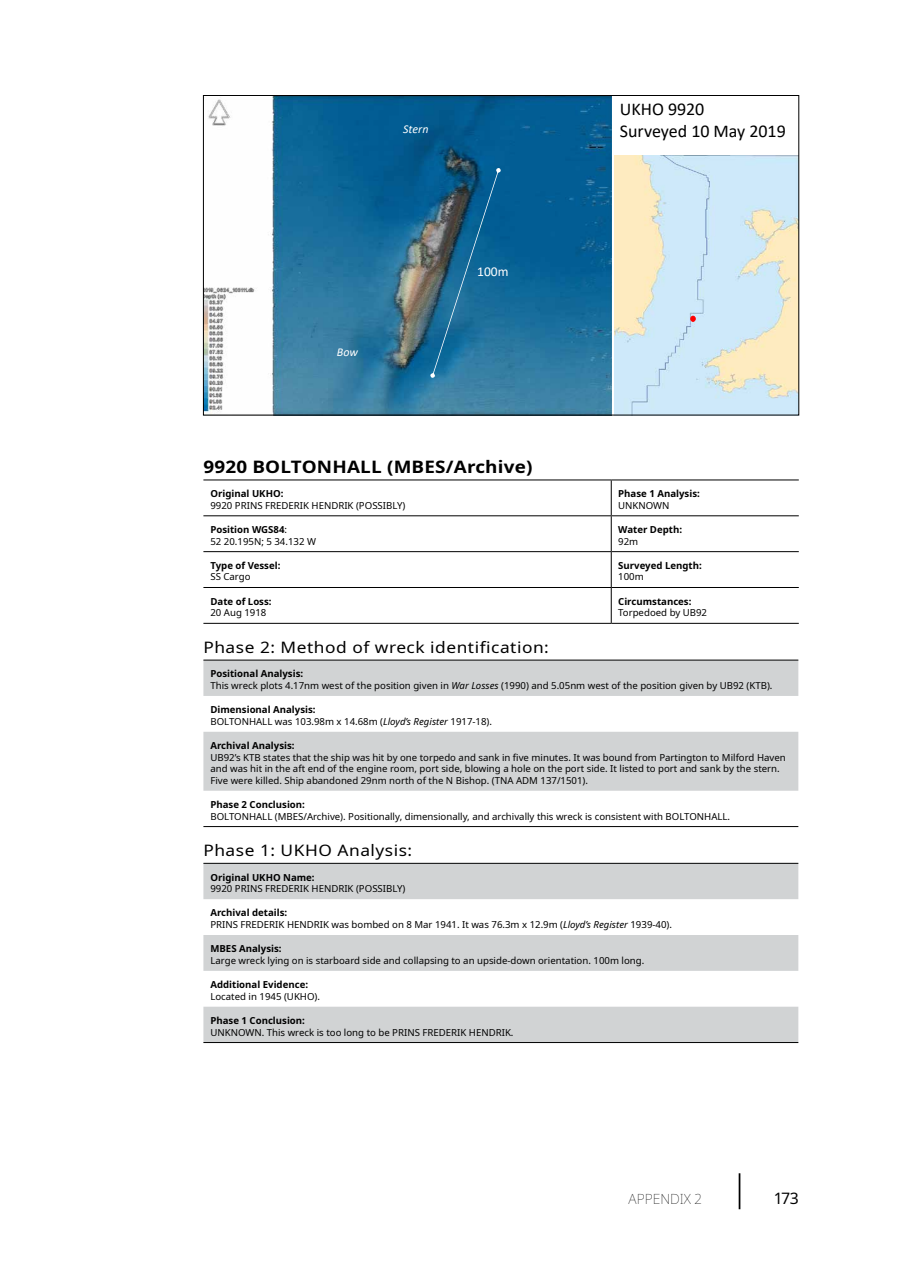
<style>
.page{position:relative;width:903px;height:1275px;background:#fff}
.page>*{position:absolute;margin:0;border:0;box-sizing:border-box;transform-origin:0 0}
.t1{font:18.03px/21.7px "Calibri";color:#000}
.Kop2{font:700 17.15px "Noto Sans";letter-spacing:.01em;color:#000;scale:1.1 1}
.Kop4{font:15.75px "Noto Sans";letter-spacing:.03em;color:#000;scale:1.1 1}
.Kop4-2{font:15.75px "Noto Sans";letter-spacing:.03em;color:#000}
.t2{font:100 14px "Noto Sans";color:#000}
.t3{font:13.47px "Calibri";color:#fff}
.t4{font:italic 11.9px "Calibri";color:#fff}
.Tabel{font:9.62px/11.5px "Noto Sans";color:#000}
.Tabel-2{font:700 9.62px "Noto Sans";color:#000}
.s1{font-weight:400}
.s2{font-style:italic}
</style>
<div class="page">
<hr style="left:739px;top:1173px;width:1px;height:36px;background:#000">
<hr style="left:203px;top:479px;width:408px;height:1px;background:#000">
<hr style="left:611px;top:479px;width:188px;height:1px;background:#000">
<hr style="left:611px;top:480px;width:1px;height:35px;background:#000">
<hr style="left:203px;top:515px;width:408px;height:1px;background:#000">
<hr style="left:611px;top:515px;width:188px;height:1px;background:#000">
<hr style="left:611px;top:516px;width:1px;height:35px;background:#000">
<hr style="left:203px;top:551px;width:408px;height:1px;background:#000">
<hr style="left:611px;top:551px;width:188px;height:1px;background:#000">
<hr style="left:611px;top:552px;width:1px;height:35px;background:#000">
<hr style="left:203px;top:587px;width:408px;height:1px;background:#000">
<hr style="left:611px;top:587px;width:188px;height:1px;background:#000">
<hr style="left:611px;top:588px;width:1px;height:35px;background:#000">
<hr style="left:203px;top:623px;width:408px;height:1px;background:#000">
<hr style="left:611px;top:623px;width:188px;height:1px;background:#000">
<svg style="left:203px;top:661px;width:595px;height:130px;fill:#d1d3d4"></svg>
<hr style="left:203px;top:660px;width:595px;height:1px;background:#000">
<hr style="left:203px;top:826px;width:595px;height:1px;background:#000">
<svg style="left:203px;top:864px;width:595px;height:178px;fill:#d1d3d4"></svg>
<hr style="left:203px;top:863px;width:595px;height:1px;background:#000">
<hr style="left:203px;top:1042px;width:595px;height:1px;background:#000">
<img style="left:614px;top:156px;width:183px;height:257px">
<svg style="left:690px;top:316px;width:6px;height:6px"></svg>
<img style="left:205px;top:97px;width:407px;height:316px">
<svg style="left:430px;top:168px;width:71px;height:210px;background:#22678d"></svg>
<p class="t4" style="left:403px;top:121px;width:27px">Stern</p>
<p class="t4" style="left:337px;top:344px;width:23px">Bow</p>
<p class="t3" style="left:477px;top:262px;width:33px">100m</p>
<p class="Kop2" style="left:203px;top:454px;width:301px">9920 BOLTONHALL (MBES/Archive)</p>
<p class="Tabel-2" style="left:210px;top:487px;width:75px">Original UKHO:</p>
<p class="Tabel" style="left:210px;top:500px;width:197px">9920 PRINS FREDERIK HENDRIK (POSSIBLY)</p>
<p class="Tabel-2" style="left:210px;top:523px;width:78px">Position WGS84<span class="s1">:</span></p>
<p class="Tabel" style="left:210px;top:536px;width:107px">52 20.195N; 5 34.132 W</p>
<p class="Tabel-2" style="left:210px;top:559px;width:72px">Type of Vessel:</p>
<p class="Tabel" style="left:210px;top:571px;width:42px">SS Cargo</p>
<p class="Tabel-2" style="left:210px;top:594px;width:63px">Date of Loss:</p>
<p class="Tabel" style="left:210px;top:607px;width:58px">20 Aug 1918</p>
<p class="t1" style="left:620px;top:98px;width:167px">UKHO 9920<br>Surveyed 10 May 2019</p>
<p class="Tabel-2" style="left:618px;top:487px;width:83px">Phase 1 Analysis:</p>
<p class="Tabel" style="left:618px;top:500px;width:53px">UNKNOWN</p>
<p class="Tabel-2" style="left:618px;top:523px;width:65px">Water Depth:</p>
<p class="Tabel" style="left:618px;top:536px;width:22px">92m</p>
<p class="Tabel-2" style="left:618px;top:559px;width:85px">Surveyed Length:</p>
<p class="Tabel" style="left:618px;top:571px;width:27px">100m</p>
<p class="Tabel-2" style="left:618px;top:594px;width:75px">Circumstances:</p>
<p class="Tabel" style="left:618px;top:607px;width:90px">Torpedoed by UB92</p>
<p class="Kop4" style="left:203px;top:636px;width:316px">Phase 2: Method of wreck identification:</p>
<p class="Tabel-2" style="left:210px;top:667px;width:94px">Positional Analysis:</p>
<p class="Tabel" style="left:210px;top:680px;width:563px">This wreck plots 4.17nm west of the position given in <span class="s2">War Losses</span> (1990) and 5.05nm west of the position given by UB92 (KTB).</p>
<p class="Tabel-2" style="left:210px;top:703px;width:107px">Dimensional Analysis:</p>
<p class="Tabel" style="left:210px;top:716px;width:283px">BOLTONHALL was 103.98m x 14.68m (<span class="s2">Lloyd’s Register</span> 1917‑18).</p>
<p class="Tabel-2" style="left:210px;top:739px;width:86px">Archival Analysis:</p>
<p class="Tabel" style="left:210px;top:752px;width:577px">UB92’s KTB states that the ship was hit by one torpedo and sank in five minutes. It was bound from Partington to Milford Haven and was hit in the aft end of the engine room, port side, blowing a hole on the port side. It listed to port and sank by the stern.<br>Five were killed. Ship abandoned 29nm north of the N Bishop. (TNA ADM 137/1501).</p>
<p class="Tabel-2" style="left:210px;top:798px;width:96px">Phase 2 Conclusion:</p>
<p class="Tabel" style="left:210px;top:810px;width:521px">BOLTONHALL (MBES/Archive). Positionally, dimensionally, and archivally this wreck is consistent with BOLTONHALL.</p>
<p class="Kop4" style="left:203px;top:839px;width:191px">Phase 1: UKHO Analysis:</p>
<p class="Tabel-2" style="left:210px;top:870px;width:106px">Original UKHO Name:</p>
<p class="Tabel" style="left:210px;top:883px;width:197px">9920 PRINS FREDERIK HENDRIK (POSSIBLY)</p>
<p class="Tabel-2" style="left:210px;top:906px;width:78px">Archival details:</p>
<p class="Tabel" style="left:210px;top:919px;width:463px">PRINS FREDERIK HENDRIK was bombed on 8 Mar 1941. It was 76.3m x 12.9m (<span class="s2">Lloyd’s Register</span> 1939‑40).</p>
<p class="Tabel-2" style="left:210px;top:942px;width:73px">MBES Analysis:</p>
<p class="Tabel" style="left:210px;top:955px;width:435px">Large wreck lying on is starboard side and collapsing to an upside-down orientation. 100m long.</p>
<p class="Tabel-2" style="left:210px;top:978px;width:99px">Additional Evidence:</p>
<p class="Tabel" style="left:210px;top:991px;width:111px">Located in 1945 (UKHO).</p>
<p class="Tabel-2" style="left:210px;top:1014px;width:96px">Phase 1 Conclusion:</p>
<p class="Tabel" style="left:210px;top:1026px;width:305px">UNKNOWN. This wreck is too long to be PRINS FREDERIK HENDRIK.</p>
<h3 class="t2" style="left:629px;top:1189px;width:75px">APPENDIX 2</h3>
<h3 class="Kop4-2" style="left:775px;top:1187px;width:26px">173</h3>
</div>
